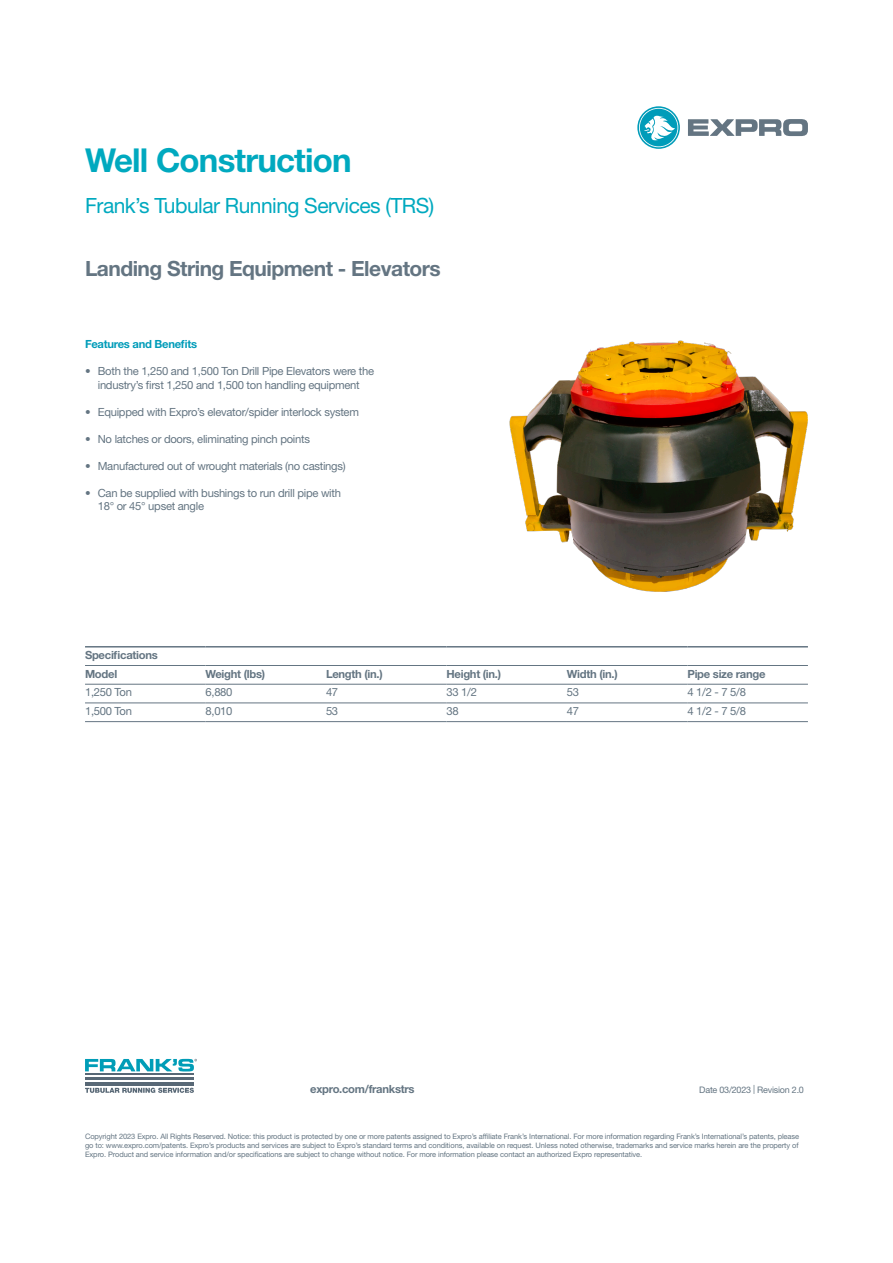
<style>
.page{position:relative;width:893px;height:1263px;background:#fff}
.page>*{position:absolute;margin:0;border:0;box-sizing:border-box;transform-origin:0 0}
.t1{font:700 33px "Helvetica Neue LT Std";letter-spacing:-.025em;color:#00a9bf}
.t2{font:21px "Helvetica Neue LT Std";letter-spacing:-.025em;color:#00a9bf}
.t3{font:700 21px "Helvetica Neue LT Std";letter-spacing:-.025em;color:#647582}
.t4{font:11.25px/13.5px "Helvetica Neue LT Std";letter-spacing:-.025em;color:#647582;text-align:center}
.t5{font:700 11.25px "Helvetica Neue LT Std";letter-spacing:-.025em;color:#647582}
.t6{font:700 11.25px "Helvetica Neue LT Std";letter-spacing:-.025em;color:#009cb9}
.t7{font:9px "Helvetica Neue LT Std";letter-spacing:-.025em;color:#647582}
.t8{font:7.5px/9px "Helvetica Neue LT Std";letter-spacing:-.015em;color:#647582;text-align:justify}
</style>
<div class="page">
<svg style="left:688px;top:119px;width:120px;height:17px"></svg>
<svg style="left:637px;top:106px;width:43px;height:43px"></svg>
<hr style="left:85px;top:1082px;width:109px;height:4px;background:#586876">
<hr style="left:85px;top:1077px;width:109px;height:3px;background:#586876">
<hr style="left:85px;top:1073px;width:109px;height:2px;background:#586876">
<svg style="left:85px;top:1088px;width:109px;height:5px"></svg>
<svg style="left:85px;top:1059px;width:112px;height:12px"></svg>
<hr style="left:85px;top:646px;width:121px;height:1px;background:#647582">
<hr style="left:206px;top:646px;width:120px;height:1px;background:#647582">
<hr style="left:326px;top:646px;width:120px;height:1px;background:#647582">
<hr style="left:446px;top:646px;width:121px;height:1px;background:#647582">
<hr style="left:567px;top:646px;width:120px;height:1px;background:#647582">
<hr style="left:687px;top:646px;width:121px;height:1px;background:#647582">
<hr style="left:85px;top:665px;width:121px;height:1px;background:#647582">
<hr style="left:206px;top:665px;width:120px;height:1px;background:#647582">
<hr style="left:326px;top:665px;width:120px;height:1px;background:#647582">
<hr style="left:446px;top:665px;width:121px;height:1px;background:#647582">
<hr style="left:567px;top:665px;width:120px;height:1px;background:#647582">
<hr style="left:687px;top:665px;width:121px;height:1px;background:#647582">
<hr style="left:85px;top:684px;width:121px;height:1px;background:#647582">
<hr style="left:206px;top:684px;width:120px;height:1px;background:#647582">
<hr style="left:326px;top:684px;width:120px;height:1px;background:#647582">
<hr style="left:446px;top:684px;width:121px;height:1px;background:#647582">
<hr style="left:567px;top:684px;width:120px;height:1px;background:#647582">
<hr style="left:687px;top:684px;width:121px;height:1px;background:#647582">
<hr style="left:85px;top:703px;width:121px;height:1px;background:#647582">
<hr style="left:206px;top:703px;width:120px;height:1px;background:#647582">
<hr style="left:326px;top:703px;width:120px;height:1px;background:#647582">
<hr style="left:446px;top:703px;width:121px;height:1px;background:#647582">
<hr style="left:567px;top:703px;width:120px;height:1px;background:#647582">
<hr style="left:687px;top:703px;width:121px;height:1px;background:#647582">
<hr style="left:85px;top:721px;width:121px;height:1px;background:#647582">
<hr style="left:206px;top:721px;width:120px;height:1px;background:#647582">
<hr style="left:326px;top:721px;width:120px;height:1px;background:#647582">
<hr style="left:446px;top:721px;width:121px;height:1px;background:#647582">
<hr style="left:567px;top:721px;width:120px;height:1px;background:#647582">
<hr style="left:687px;top:721px;width:121px;height:1px;background:#647582">
<img style="left:509px;top:340px;width:299px;height:252px">
<p class="t1" style="left:85px;top:140px;width:268px">Well Construction</p>
<p class="t2" style="left:85px;top:193px;width:351px">Frank’s Tubular Running Services (TRS)</p>
<p class="t3" style="left:85px;top:256px;width:357px">Landing String Equipment - Elevators</p>
<p class="t6" style="left:85px;top:337px;width:114px">Features and Benefits</p>
<p class="t4" style="left:85px;top:364px;width:291px">• Both the 1,250 and 1,500 Ton Drill Pipe Elevators were the industry’s first 1,250 and 1,500 ton handling equipment</p>
<p class="t4" style="left:85px;top:405px;width:275px">• Equipped with Expro’s elevator/spider interlock system</p>
<p class="t4" style="left:85px;top:432px;width:227px">• No latches or doors, eliminating pinch points</p>
<p class="t4" style="left:85px;top:459px;width:262px">• Manufactured out of wrought materials (no castings)</p>
<p class="t4" style="left:98px;top:486px;width:245px;text-align:left;text-indent:-13px">• Can be supplied with bushings to run drill pipe with<br>18° or 45° upset angle</p>
<p class="t5" style="left:85px;top:648px;width:74px">Specifications</p>
<p class="t5" style="left:85px;top:667px;width:34px">Model</p>
<p class="t5" style="left:206px;top:667px;width:61px">Weight (lbs)</p>
<p class="t5" style="left:326px;top:667px;width:58px">Length (in.)</p>
<p class="t5" style="left:446px;top:667px;width:56px">Height (in.)</p>
<p class="t5" style="left:567px;top:667px;width:52px">Width (in.)</p>
<p class="t5" style="left:687px;top:667px;width:80px">Pipe size range</p>
<p class="t4" style="left:85px;top:686px;width:48px">1,250 Ton</p>
<p class="t4" style="left:206px;top:686px;width:29px">6,880</p>
<p class="t4" style="left:326px;top:686px;width:14px">47</p>
<p class="t4" style="left:446px;top:686px;width:32px">33 1/2</p>
<p class="t4" style="left:567px;top:686px;width:14px">53</p>
<p class="t4" style="left:687px;top:686px;width:60px">4 1/2 - 7 5/8</p>
<p class="t4" style="left:85px;top:704px;width:48px">1,500 Ton</p>
<p class="t4" style="left:206px;top:704px;width:29px">8,010</p>
<p class="t4" style="left:326px;top:704px;width:14px">53</p>
<p class="t4" style="left:446px;top:704px;width:14px">38</p>
<p class="t4" style="left:567px;top:704px;width:14px">47</p>
<p class="t4" style="left:687px;top:704px;width:60px">4 1/2 - 7 5/8</p>
<p class="t5" style="left:310px;top:1082px;width:106px">expro.com/frankstrs</p>
<p class="t7" style="left:699px;top:1084px;width:106px">Date 03/2023 | Revision 2.0</p>
<p class="t8" style="left:85px;top:1131px;width:716px">Copyright 2023 Expro. All Rights Reserved. Notice: this product is protected by one or more patents assigned to Expro’s affiliate Frank’s International. For more information regarding Frank’s International’s patents, please go to: www.expro.com/patents. Expro’s products and services are subject to Expro’s standard terms and conditions, available on request. Unless noted otherwise, trademarks and service marks herein are the property of Expro. Product and service information and/or specifications are subject to change without notice. For more information please contact an authorized Expro representative.</p>
</div>
